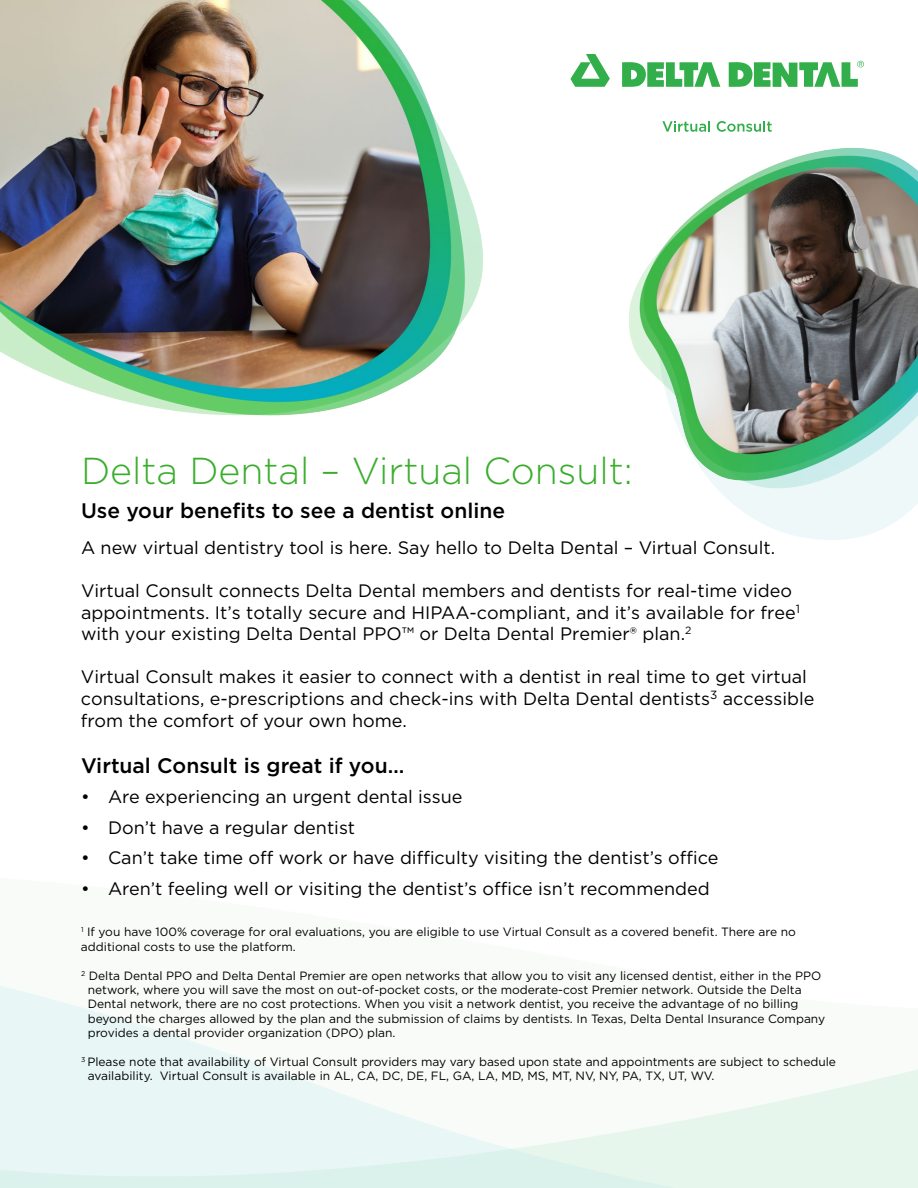
<style>
.page{position:relative;width:918px;height:1188px;background:#fff}
.page>*{position:absolute;margin:0;border:0;box-sizing:border-box;transform-origin:0 0}
.t1{font:300 37.5px "Gotham";color:#3aad2c}
.t2{font:500 21px "Gotham";color:#000}
.t3{font:18px/21.6px "Gotham";color:#000}
.t4{font:12px/14.4px "Gotham";color:#000}
</style>
<div class="page">
<svg style="left:593px;top:54px;width:17px;height:33px"></svg>
<svg style="left:622px;top:62px;width:98px;height:25px"></svg>
<svg style="left:729px;top:61px;width:135px;height:26px"></svg>
<svg style="left:662px;top:121px;width:48px;height:11px"></svg>
<svg style="left:717px;top:121px;width:55px;height:11px"></svg>
<svg style="left:734px;top:504px;width:183px;height:36px"></svg>
<img style="left:0;top:0;width:593px;height:416px">
<img style="left:586px;top:135px;width:332px;height:369px">
<p class="t1" style="left:81px;top:447px;width:553px">Delta Dental – Virtual Consult:</p>
<p class="t2" style="left:81px;top:497px;width:426px">Use your benefts to see a dentist online</p>
<p class="t3" style="left:81px;top:536px;width:696px">A new virtual dentistry tool is here. Say hello to Delta Dental – Virtual Consult.</p>
<p class="t3" style="left:81px;top:579px;width:721px">Virtual Consult connects Delta Dental members and dentists for real-time video appointments. It’s totally secure and HIPAA-compliant, and it’s available for free<sup>1 </sup>with your existing Delta Dental PPO™ or Delta Dental Premier® plan.<sup>2</sup></p>
<p class="t3" style="left:81px;top:666px;width:735px">Virtual Consult makes it easier to connect with a dentist in real time to get virtual consultations, e-prescriptions and check-ins with Delta Dental dentists<sup>3</sup> accessible from the comfort of your own home.</p>
<p class="t2" style="left:81px;top:752px;width:325px">Virtual Consult is great if you…</p>
<p class="t3" style="left:81px;top:785px;width:383px">• Are experiencing an urgent dental issue</p>
<p class="t3" style="left:81px;top:816px;width:276px">• Don’t have a regular dentist</p>
<p class="t3" style="left:81px;top:847px;width:639px">• Can’t take time of work or have difculty visiting the dentist’s ofce</p>
<p class="t3" style="left:81px;top:877px;width:630px">• Aren’t feeling well or visiting the dentist’s ofce isn’t recommended</p>
<p class="t4" style="left:81px;top:925px;width:717px"><sup>1</sup> If you have 100% coverage for oral evaluations, you are eligible to use Virtual Consult as a covered beneft. There are no additional costs to use the platform.</p>
<p class="t4" style="left:88px;top:968px;width:739px;text-indent:-7px"><sup>2</sup> Delta Dental PPO and Delta Dental Premier are open networks that allow you to visit any licensed dentist, either in the PPO network, where you will save the most on out-of-pocket costs, or the moderate-cost Premier network. Outside the Delta Dental network, there are no cost protections. When you visit a network dentist, you receive the advantage of no billing beyond the charges allowed by the plan and the submission of claims by dentists. In Texas, Delta Dental Insurance Company provides a dental provider organization (DPO) plan.</p>
<p class="t4" style="left:88px;top:1054px;width:750px;text-indent:-7px"><sup>3</sup> Please note that availability of Virtual Consult providers may vary based upon state and appointments are subject to schedule availability. Virtual Consult is available in AL, CA, DC, DE, FL, GA, LA, MD, MS, MT, NV, NY, PA, TX, UT, WV.</p>
</div>
